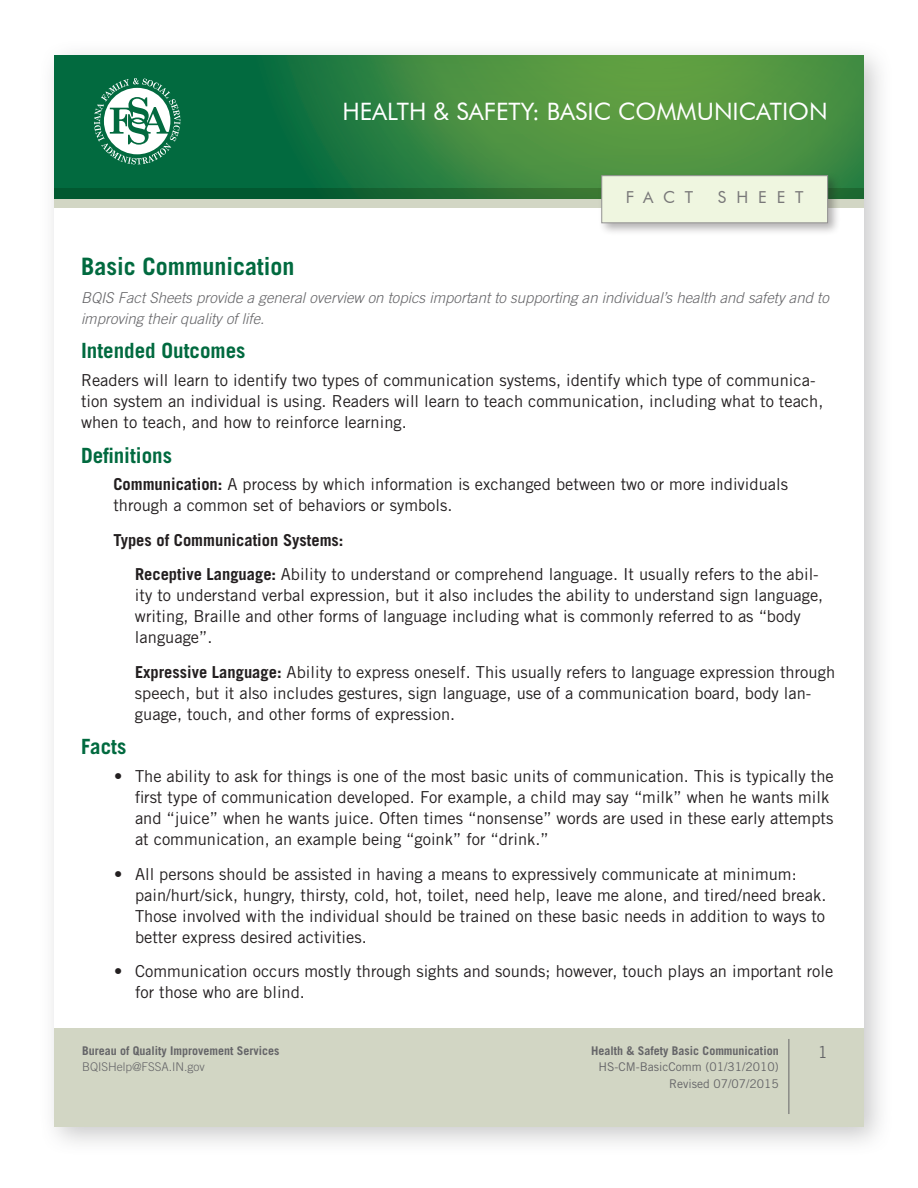
<style>
.page{position:relative;width:918px;height:1188px;background:#fff}
.page>*{position:absolute;margin:0;border:0;box-sizing:border-box;transform-origin:0 0}
.t1{font:24px "Futura BT";color:#fff}
.t2{font:700 24px "Trade Gothic";color:#016a3f}
.t3{font:700 21px "Trade Gothic";color:#016a3f}
.t4{font:16.5px/21px "Trade Gothic";color:#231f20}
.t5{font:16.5px "Futura BT";letter-spacing:.6em;color:#797879}
.t6{font:16.5px "Trade Gothic";color:#656568}
.t7{font:italic 300 15px/21px "Trade Gothic";color:#656568}
.t8{font:700 12px "Trade Gothic";color:#656568}
.t9{font:12px/16.5px "Trade Gothic";color:#656568;text-align:right}
.t10{font:300 12px "Trade Gothic";color:#656568}
.s1{font-weight:700}
</style>
<div class="page">
<div style="left:38px;top:40px;width:856px;height:1116px;background:#656568;opacity:.35"></div>
<div style="left:55px;top:56px;width:809px;height:1071px;background:#fff"></div>
<div style="left:55px;top:1028px;width:809px;height:99px;background:#d2d6c4"></div>
<hr style="left:789px;top:1039px;width:1px;height:75px;background:#656568">
<div style="left:52px;top:56px;width:814px;height:145px;background:#016a3f;opacity:.45"></div>
<svg style="left:94px;top:78px;width:86px;height:86px"></svg>
<svg style="left:55px;top:188px;width:809px;height:19px;background:#63926e"></svg>
<div style="left:598px;top:172px;width:243px;height:64px;background:#231f20;opacity:.35"></div>
<div style="left:602px;top:176px;width:226px;height:47px;background:#eff6e0;border:1px solid #939292"></div>
<h1 class="t1" style="left:342px;top:97px;width:487px">HEALTH &amp; SAFETY: BASIC COMMUNICATION</h1>
<p class="t5" style="left:626px;top:187px;width:69px">FACT</p>
<p class="t5" style="left:718px;top:187px;width:87px">SHEET</p>
<h1 class="t2" style="left:81px;top:252px;width:215px">Basic Communication</h1>
<p class="t7" style="left:81px;top:287px;width:749px">BQIS Fact Sheets provide a general overview on topics important to supporting an individual’s health and safety and to improving their quality of life.</p>
<p class="t3" style="left:81px;top:338px;width:166px">Intended Outcomes</p>
<p class="t4" style="left:81px;top:369px;width:744px">Readers will learn to identify two types of communication systems, identify which type of communica&shy;tion system an individual is using. Readers will learn to teach communication, including what to teach, when to teach, and how to reinforce learning.</p>
<p class="t3" style="left:81px;top:442px;width:93px">Definitions</p>
<p class="t4" style="left:113px;top:474px;width:676px"><span class="s1">Communication:</span> A process by which information is exchanged between two or more individuals through a common set of behaviors or symbols.</p>
<p class="t4" style="left:135px;top:522px;width:685px;line-height:34.5px;text-indent:-22px"><span class="s1">Types of Communication Systems:<br>Receptive Language:</span> Ability to understand or comprehend language. It usually refers to the abil-</p>
<p class="t4" style="left:135px;top:585px;width:690px">ity to understand verbal expression, but it also includes the ability to understand sign language, writing, Braille and other forms of language including what is commonly referred to as “body language”.</p>
<p class="t4" style="left:135px;top:661px;width:702px"><span class="s1">Expressive Language:</span> Ability to express oneself. This usually refers to language expression through speech, but it also includes gestures, sign language, use of a communication board, body lan&shy;guage, touch, and other forms of expression.</p>
<p class="t3" style="left:81px;top:734px;width:47px">Facts</p>
<p class="t4" style="left:135px;top:765px;width:700px;text-indent:-21px">• The ability to ask for things is one of the most basic units of communication. This is typically the first type of communication developed. For example, a child may say “milk” when he wants milk and “juice” when he wants juice. Often times “nonsense” words are used in these early attempts at communication, an example being “goink” for “drink.”</p>
<p class="t4" style="left:135px;top:863px;width:693px;text-indent:-21px">• All persons should be assisted in having a means to expressively communicate at minimum: pain/hurt/sick, hungry, thirsty, cold, hot, toilet, need help, leave me alone, and tired/need break.<br>Those involved with the individual should be trained on these basic needs in addition to ways to better express desired activities.</p>
<p class="t4" style="left:135px;top:960px;width:700px;text-indent:-21px">• Communication occurs mostly through sights and sounds; however, touch plays an important role for those who are blind.</p>
<p class="t8" style="left:82px;top:1043px;width:199px">Bureau of Quality Improvement Services</p>
<p class="t10" style="left:82px;top:1060px;width:124px">BQISHelp@FSSA.IN.gov</p>
<p class="t8" style="left:591px;top:1043px;width:189px">Health &amp; Safety Basic Communication</p>
<p class="t6" style="left:818px;top:1042px;width:12px">1</p>
<p class="t9" style="left:598px;top:1059px;width:182px">HS-CM-BasicComm (01/31/2010)<br>Revised 07/07/2015</p>
</div>
